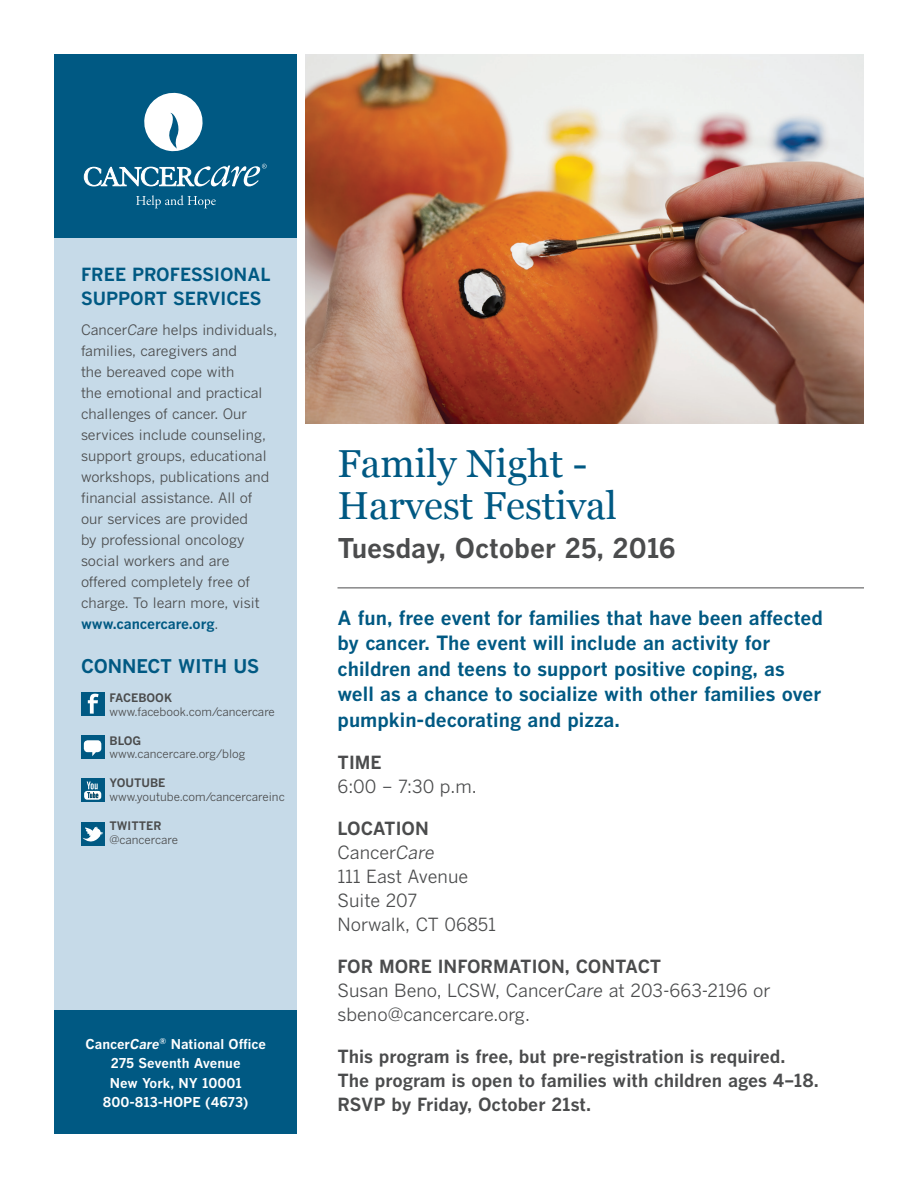
<style>
.page{position:relative;width:918px;height:1188px;background:#fff}
.page>*{position:absolute;margin:0;border:0;box-sizing:border-box;transform-origin:0 0}
.t1{font:39px/42px "Georgia";color:#005983}
.t2{font:700 27px "Benton Gothic";color:#4b4c4d}
.t3{font:700 19.5px/25.5px "Benton Gothic";color:#005983}
.t4{font:700 18.75px "Benton Gothic";color:#005983}
.t5{font:18px/24px "Benton Gothic";color:#4b4c4d}
.t6{font:700 18px/24px "Benton Gothic";color:#4b4c4d}
.t7{font:700 18px/24px "Benton Gothic";color:#005983}
.t8{font:14.25px/21px "Benton Gothic";color:#4b4c4d}
.t9{font:700 13.5px/19.5px "Benton Gothic";color:#fff;text-align:center}
.t10{font:11.7px "Benton Gothic";color:#4b4c4d}
.t11{font:700 11.7px "Benton Gothic";color:#4b4c4d}
.s1{font-style:italic}
.s2{font-weight:700;color:#005983}
.s3{font-weight:700}
</style>
<div class="page">
<hr style="left:338px;top:588px;width:526px;height:1px;background:#4b4c4d">
<div style="left:54px;top:230px;width:243px;height:904px;background:#c6dae8"></div>
<div style="left:54px;top:54px;width:243px;height:184px;background:#005983"></div>
<div style="left:54px;top:1011px;width:243px;height:123px;background:#005983"></div>
<svg style="left:144px;top:92px;width:59px;height:60px"></svg>
<svg style="left:84px;top:164px;width:183px;height:22px"></svg>
<svg style="left:136px;top:195px;width:80px;height:13px"></svg>
<div style="left:81px;top:692px;width:23px;height:23px;background:#005983"></div>
<svg style="left:88px;top:694px;width:11px;height:20px"></svg>
<div style="left:81px;top:822px;width:23px;height:24px;background:#005983"></div>
<svg style="left:82px;top:826px;width:21px;height:16px"></svg>
<div style="left:81px;top:735px;width:23px;height:24px;background:#005983"></div>
<svg style="left:84px;top:740px;width:17px;height:16px"></svg>
<div style="left:81px;top:779px;width:23px;height:23px;background:#005983"></div>
<svg style="left:84px;top:791px;width:17px;height:9px"></svg>
<svg style="left:87px;top:782px;width:11px;height:16px"></svg>
<img style="left:306px;top:54px;width:558px;height:369px">
<p class="t7" style="left:81px;top:262px;width:191px">FREE PROFESSIONAL<br>SUPPORT SERVICES</p>
<p class="t8" style="left:81px;top:319px;width:198px">Cancer<span class="s1">Care</span> helps individuals, families, caregivers and<br>the bereaved cope with<br>the emotional and practical challenges of cancer. Our services include counseling, support groups, educational workshops, publications and financial assistance. All of our services are provided<br>by professional oncology social workers and are offered completely free of charge. To learn more, visit <span class="s2">www.cancercare.org</span>.</p>
<h3 class="t4" style="left:81px;top:654px;width:180px">CONNECT WITH US</h3>
<p class="t11" style="left:110px;top:690px;width:64px">FACEBOOK</p>
<p class="t10" style="left:110px;top:704px;width:167px">www.facebook.com/cancercare</p>
<p class="t11" style="left:110px;top:733px;width:33px">BLOG</p>
<p class="t10" style="left:110px;top:747px;width:138px">www.cancercare.org/blog</p>
<p class="t11" style="left:110px;top:776px;width:58px">YOUTUBE</p>
<p class="t10" style="left:110px;top:790px;width:177px">www.youtube.com/cancercareinc</p>
<p class="t11" style="left:110px;top:819px;width:54px">TWITTER</p>
<p class="t10" style="left:110px;top:833px;width:70px">@cancercare</p>
<p class="t9" style="left:86px;top:1034px;width:182px">Cancer<span class="s1">Care</span><sup>®</sup> National Office<br>275 Seventh Avenue<br>New York, NY 10001<br>800-813-HOPE (4673)</p>
<h1 class="t1" style="left:338px;top:443px;width:281px">Family Night -<br>Harvest Festival</h1>
<h2 class="t2" style="left:338px;top:531px;width:340px">Tuesday, October 25, 2016</h2>
<p class="t3" style="left:338px;top:605px;width:487px">A fun, free event for families that have been affected by cancer. The event will include an activity for children and teens to support positive coping, as well as a chance to socialize with other families over pumpkin-decorating and pizza.</p>
<p class="t6" style="left:338px;top:750px;width:46px">TIME</p>
<p class="t5" style="left:338px;top:774px;width:141px">6:00 – 7:30 p.m.</p>
<p class="t5" style="left:338px;top:816px;width:160px"><span class="s3">LOCATION<br></span>Cancer<span class="s1">Care<br></span>111 East Avenue<br>Suite 207<br>Norwalk, CT 06851</p>
<p class="t5" style="left:338px;top:954px;width:435px"><span class="s3">FOR MORE INFORMATION, CONTACT<br></span>Susan Beno, LCSW, Cancer<span class="s1">Care</span> at 203-663-2196 or sbeno@cancercare.org.</p>
<p class="t6" style="left:338px;top:1044px;width:483px">This program is free, but pre-registration is required.<br>The program is open to families with children ages 4–18.<br>RSVP by Friday, October 21st.</p>
</div>
